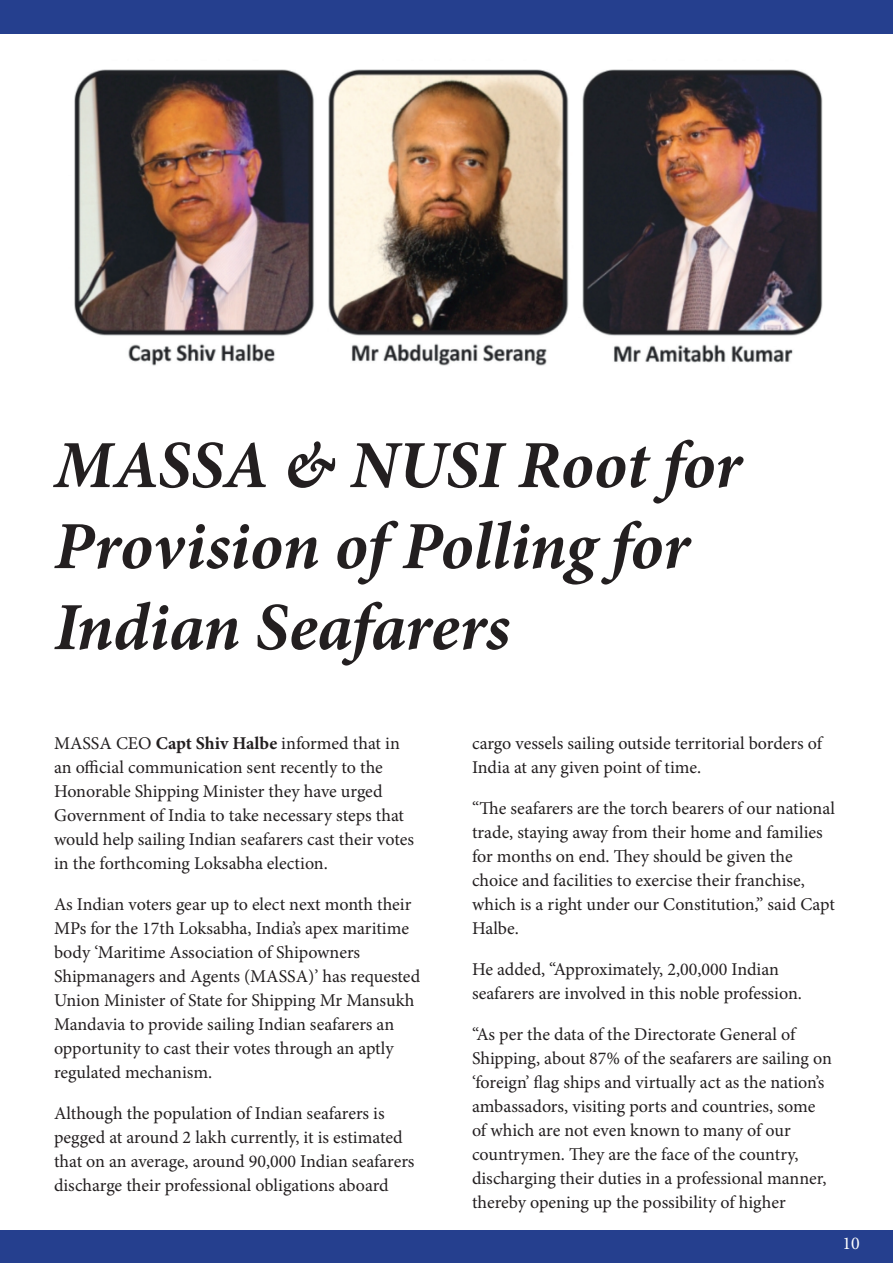
<style>
.page{position:relative;width:893px;height:1263px;background:#fff}
.page>*{position:absolute;margin:0;border:0;box-sizing:border-box;transform-origin:0 0}
.t1{font:italic 700 67.5px/81px "Minion Pro";letter-spacing:-.005em;color:#231f20}
.t2{font:18px/24px "Minion Pro";letter-spacing:-.005em;color:#231f20}
.t3{font:18px "Minion Pro";color:#fff}
.s1{font-weight:700}
</style>
<div class="page">
<div style="left:0;top:0;width:893px;height:33px;background:#253f8e"></div>
<div style="left:0;top:1230px;width:893px;height:33px;background:#253f8e"></div>
<img style="left:74px;top:69px;width:749px;height:297px">
<h1 class="t1" style="left:54px;top:424px;width:689px">MASSA &amp; NUSI Root for<br>Provision of Polling for<br>Indian Seafarers</h1>
<p class="t2" style="left:54px;top:731px;width:362px">MASSA CEO <span class="s1">Capt Shiv Halbe</span> informed that in an official communication sent recently to the Honorable Shipping Minister they have urged Government of India to take necessary steps that would help sailing Indian seafarers cast their votes in the forthcoming Loksabha election.</p>
<p class="t2" style="left:54px;top:892px;width:368px">As Indian voters gear up to elect next month their MPs for the 17th Loksabha, India’s apex maritime body ‘Maritime Association of Shipowners Shipmanagers and Agents (MASSA)’ has requested Union Minister of State for Shipping Mr Mansukh Mandavia to provide sailing Indian seafarers an opportunity to cast their votes through an aptly regulated mechanism.</p>
<p class="t2" style="left:54px;top:1101px;width:362px">Although the population of Indian seafarers is pegged at around 2 lakh currently, it is estimated that on an average, around 90,000 Indian seafarers discharge their professional obligations aboard</p>
<p class="t2" style="left:472px;top:731px;width:352px">cargo vessels sailing outside territorial borders of<br>India at any given point of time.</p>
<p class="t2" style="left:472px;top:796px;width:364px">“The seafarers are the torch bearers of our national trade, staying away from their home and families for months on end. They should be given the choice and facilities to exercise their franchise, which is a right under our Constitution,” said Capt Halbe.</p>
<p class="t2" style="left:472px;top:957px;width:331px">He added, “Approximately, 2,00,000 Indian seafarers are involved in this noble profession.</p>
<p class="t2" style="left:472px;top:1022px;width:361px">“As per the data of the Directorate General of Shipping, about 87% of the seafarers are sailing on ‘foreign’ flag ships and virtually act as the nation’s ambassadors, visiting ports and countries, some of which are not even known to many of our countrymen. They are the face of the country, discharging their duties in a professional manner, thereby opening up the possibility of higher</p>
<p class="t3" style="left:842px;top:1231px;width:19px">10</p>
</div>
